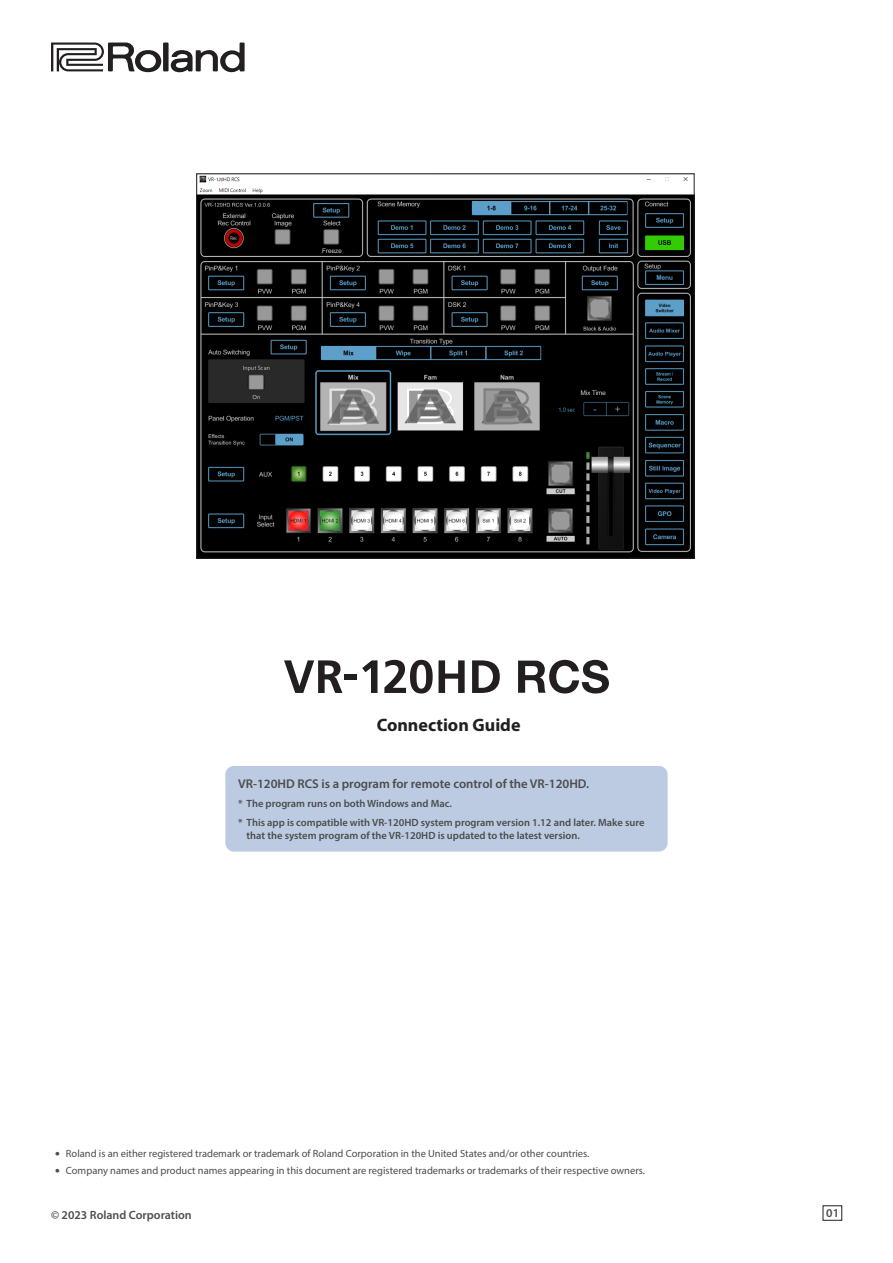
<style>
.page{position:relative;width:893px;height:1263px;background:#fff}
.page>*{position:absolute;margin:0;border:0;box-sizing:border-box;transform-origin:0 0}
.t1{font:700 18px "Myriad Pro";color:#231f20}
.t2{font:600 12.75px "Myriad Pro";color:#4b4c4d}
.t3{font:600 12px "Myriad Pro";color:#4b4c4d}
.t4{font:10.5px/16.8px "Myriad Pro";color:#4b4c4d}
.t5{font:600 10.5px/18.9px "Myriad Pro";color:#4b4c4d}
.s1{font-family:"Roland Owners Manual 01 rev 2"}
</style>
<div class="page">
<svg style="left:51px;top:43px;width:194px;height:30px"></svg>
<div style="left:225px;top:766px;width:443px;height:85px;background:#bccbe2;border-radius:9px"></div>
<img style="left:198px;top:176px;width:494px;height:380px">
<svg style="left:518px;top:660px;width:91px;height:33px"></svg>
<svg style="left:284px;top:660px;width:58px;height:33px"></svg>
<div style="left:345px;top:674px;width:12px;height:5px;background:#231f20"></div>
<svg style="left:362px;top:660px;width:15px;height:33px"></svg>
<svg style="left:384px;top:660px;width:49px;height:33px"></svg>
<svg style="left:439px;top:660px;width:26px;height:33px"></svg>
<svg style="left:472px;top:660px;width:28px;height:33px"></svg>
<h1 class="t1" style="left:377px;top:713px;width:145px">Connection Guide</h1>
<p class="t2" style="left:238px;top:776px;width:353px">VR-120HD RCS is a program for remote control of the VR-120HD.</p>
<p class="t5" style="left:238px;top:794px;width:408px">* The program runs on both Windows and Mac.<br>* This app is compatible with VR-120HD system program version 1.12 and later. Make sure</p>
<p class="t5" style="left:247px;top:825px;width:335px">that the system program of the VR-120HD is updated to the latest version.</p>
<p class="t4" style="left:55px;top:1145px;width:591px"><span class="s1">¹</span> Roland is an either registered trademark or trademark of Roland Corporation in the United States and/or other countries.<br><span class="s1">¹</span> Company names and product names appearing in this document are registered trademarks or trademarks of their respective owners.</p>
<p class="t3" style="left:51px;top:1207px;width:142px">© 2023 Roland Corporation</p>
<p class="t3" style="left:826px;top:1206px;width:14px">01</p>
</div>
